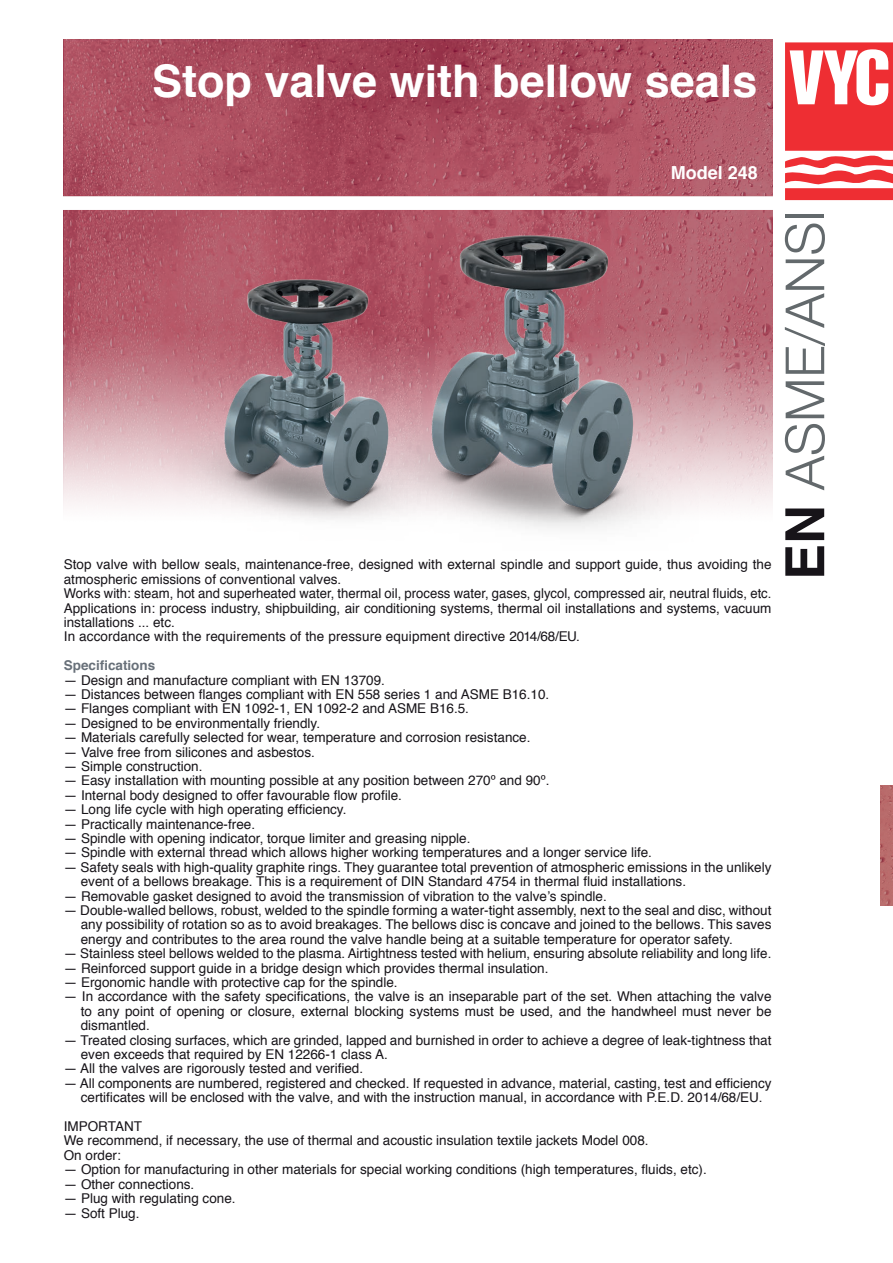
<style>
.page{position:relative;width:893px;height:1263px;background:#fff}
.page>*{position:absolute;margin:0;border:0;box-sizing:border-box;transform-origin:0 0}
.t1{font:300 54px "Helvetica Neue";color:#63696c}
.t2{font:700 45px "Helvetica";color:#fff}
.t3{font:700 18px "Helvetica";color:#fff}
.Texto_explicación{font:13.5px/14.4px "Helvetica";color:#171419}
.Texto_explicación-2{font:700 13.5px "Helvetica";color:#687079}
.s1{font-family:"Helvetica";font-weight:700;color:#171419}
</style>
<div class="page">
<img style="left:64px;top:40px;width:709px;height:466px">
<svg style="left:785px;top:42px;width:108px;height:158px"></svg>
<img style="left:261px;top:223px;width:437px;height:306px">
<img style="left:94px;top:245px;width:342px;height:284px">
<img style="left:880px;top:785px;width:13px;height:121px">
<p class="t2" style="left:152px;top:45px;width:607px">Stop valve with bellow seals</p>
<p class="t3" style="left:671px;top:158px;width:89px">Model 248</p>
<p class="Texto_explicación" style="left:64px;top:558px;width:709px">Stop valve with bellow seals, maintenance-free, designed with external spindle and support guide, thus avoiding the atmospheric emissions of conventional valves.</p>
<p class="Texto_explicación" style="left:64px;top:587px;width:709px">Works with: steam, hot and superheated water, thermal oil, process water, gases, glycol, compressed air, neutral fluids, etc.</p>
<p class="Texto_explicación" style="left:64px;top:601px;width:709px">Applications in: process industry, shipbuilding, air conditioning systems, thermal oil installations and systems, vacuum installations ... etc.</p>
<p class="Texto_explicación" style="left:64px;top:630px;width:518px">In accordance with the requirements of the pressure equipment directive 2014/68/EU.</p>
<p class="Texto_explicación-2" style="left:64px;top:654px;width:93px">Specifications</p>
<p class="Texto_explicación" style="left:64px;top:673px;width:323px">— Design and manufacture compliant with EN 13709.</p>
<p class="Texto_explicación" style="left:64px;top:687px;width:487px">— Distances between flanges compliant with EN 558 series 1 and ASME B16.10.</p>
<p class="Texto_explicación" style="left:64px;top:702px;width:407px">— Flanges compliant with EN 1092-1, EN 1092-2 and ASME B16.5.</p>
<p class="Texto_explicación" style="left:64px;top:716px;width:258px">— Designed to be environmentally friendly.</p>
<p class="Texto_explicación" style="left:64px;top:731px;width:468px">— Materials carefully selected for wear, temperature and corrosion resistance.</p>
<p class="Texto_explicación" style="left:64px;top:745px;width:253px">— Valve free from silicones and asbestos.</p>
<p class="Texto_explicación" style="left:64px;top:759px;width:140px">— Simple construction.</p>
<p class="Texto_explicación" style="left:64px;top:774px;width:487px">— Easy installation with mounting possible at any position between 270º and 90º.</p>
<p class="Texto_explicación" style="left:64px;top:788px;width:340px">— Internal body designed to offer favourable flow profile.</p>
<p class="Texto_explicación" style="left:64px;top:803px;width:284px">— Long life cycle with high operating efficiency.</p>
<p class="Texto_explicación" style="left:64px;top:817px;width:193px">— Practically maintenance-free.</p>
<p class="Texto_explicación" style="left:64px;top:831px;width:408px">— Spindle with opening indicator, torque limiter and greasing nipple.</p>
<p class="Texto_explicación" style="left:64px;top:846px;width:590px">— Spindle with external thread which allows higher working temperatures and a longer service life.</p>
<p class="Texto_explicación" style="left:81px;top:860px;width:692px;text-indent:-17px">— Safety seals with high-quality graphite rings. They guarantee total prevention of atmospheric emissions in the unlikely event of a bellows breakage. This is a requirement of DIN Standard 4754 in thermal fluid installations.</p>
<p class="Texto_explicación" style="left:64px;top:889px;width:545px">— Removable gasket designed to avoid the transmission of vibration to the valve’s spindle.</p>
<p class="Texto_explicación" style="left:81px;top:903px;width:692px;text-align:justify;text-indent:-17px">— Double-walled bellows, robust, welded to the spindle forming a water-tight assembly, next to the seal and disc, without any possibility of rotation so as to avoid breakages. The bellows disc is concave and joined to the bellows. This saves energy and contributes to the area round the valve handle being at a suitable temperature for operator safety.</p>
<p class="Texto_explicación" style="left:64px;top:947px;width:709px">— Stainless steel bellows welded to the plasma. Airtightness tested with helium, ensuring absolute reliability and long life.</p>
<p class="Texto_explicación" style="left:64px;top:961px;width:486px">— Reinforced support guide in a bridge design which provides thermal insulation.</p>
<p class="Texto_explicación" style="left:64px;top:975px;width:335px">— Ergonomic handle with protective cap for the spindle.</p>
<p class="Texto_explicación" style="left:81px;top:990px;width:692px;text-align:justify;text-indent:-17px">— In accordance with the safety specifications, the valve is an inseparable part of the set. When attaching the valve to any point of opening or closure, external blocking systems must be used, and the handwheel must never be dismantled.</p>
<p class="Texto_explicación" style="left:81px;top:1033px;width:692px;text-indent:-17px">— Treated closing surfaces, which are grinded, lapped and burnished in order to achieve a degree of leak-tightness that even exceeds that required by EN 12266-1 class A.</p>
<p class="Texto_explicación" style="left:64px;top:1062px;width:301px">— All the valves are rigorously tested and verified.</p>
<p class="Texto_explicación" style="left:81px;top:1076px;width:692px;text-indent:-17px">— All components are numbered, registered and checked. If requested in advance, material, casting, test and efficiency certificates will be enclosed with the valve, and with the instruction manual, in accordance with P.E.D. 2014/68/EU.</p>
<p class="Texto_explicación" style="left:64px;top:1119px;width:80px">IMPORTANT</p>
<p class="Texto_explicación" style="left:64px;top:1134px;width:586px">We recommend, if necessary, the use of thermal and acoustic insulation textile jackets Model 008.</p>
<p class="Texto_explicación" style="left:64px;top:1148px;width:59px">On order:</p>
<p class="Texto_explicación" style="left:64px;top:1163px;width:644px">— Option for manufacturing in other materials for special working conditions (high temperatures, fluids, etc).</p>
<p class="Texto_explicación" style="left:64px;top:1177px;width:132px">— Other connections.</p>
<p class="Texto_explicación" style="left:64px;top:1191px;width:173px">— Plug with regulating cone.</p>
<p class="Texto_explicación" style="left:64px;top:1207px;width:77px">— Soft Plug.</p>
<p class="t1" style="left:761px;top:580px;width:372px;rotate:-90deg"><span class="s1">EN</span> ASME/ANSI</p>
</div>
